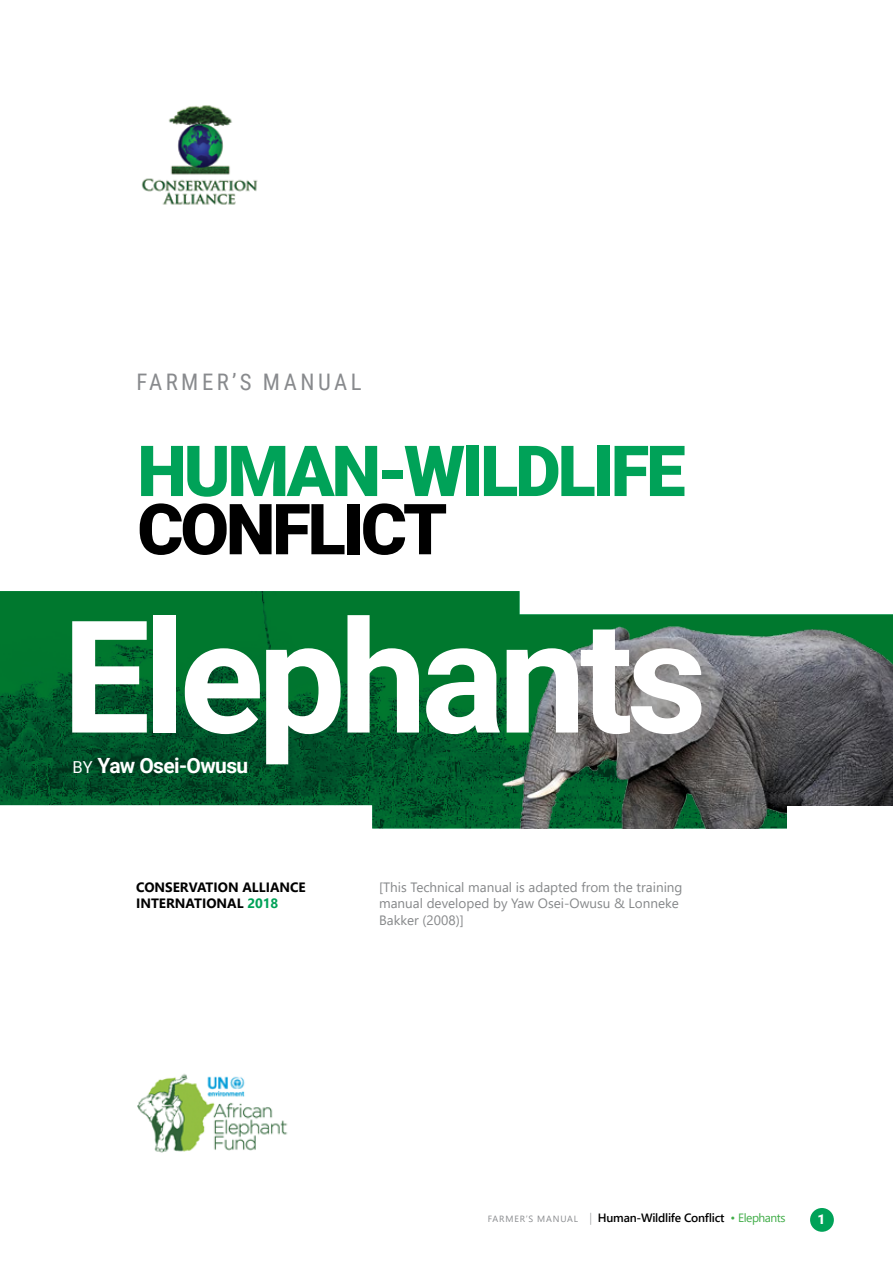
<style>
.page{position:relative;width:893px;height:1263px;background:#fff}
.page>*{position:absolute;margin:0;border:0;box-sizing:border-box;transform-origin:0 0}
.t1{font:700 156.6px "Roboto";letter-spacing:-.04em;color:#fff}
.t2{font:900 70.5px "Roboto";letter-spacing:-.045em;color:#00a258}
.t3{font:900 70.5px "Roboto";letter-spacing:-.045em;color:#000}
.t4{font:22.8px "Roboto Condensed";letter-spacing:.155em;color:#888a8d}
.t5{font:700 21px "Roboto";letter-spacing:-.03em;color:#fff}
.t6{font:13.5px/16.2px "Segoe UI";color:#86888a}
.t7{font:700 13.5px/16.2px "Segoe UI";color:#000}
.t8{font:900 13.5px "Roboto";color:#fff}
.t9{font:600 12px "Segoe UI";letter-spacing:-.02em;color:#000}
.s1{font-weight:400;font-size:16.5px}
.s2{color:#00a258}
.s3{font-weight:400;font-size:9px;color:#888a8d}
.s4{font-weight:300;color:#8f9194}
.s5{font-weight:400;color:#41ad49}
</style>
<div class="page">
<img style="left:137px;top:1074px;width:151px;height:79px">
<img style="left:0;top:591px;width:893px;height:237px">
<img style="left:433px;top:615px;width:460px;height:213px">
<img style="left:141px;top:105px;width:117px;height:100px">
<div style="left:787px;top:806px;width:106px;height:67px;background:#fff"></div>
<div style="left:810px;top:1208px;width:24px;height:24px;background:#00a258;border-radius:50%"></div>
<h3 class="t4" style="left:136px;top:366px;width:17px">FARMER</h3>
<h3 class="t4" style="left:232px;top:366px;width:131px">’S M ANUAL</h3>
<h2 class="t2" style="left:137px;top:422px;width:550px">HUMAN-WILDLIFE</h2>
<h2 class="t3" style="left:137px;top:480px;width:312px">CONFLICT</h2>
<h1 class="t1" style="left:62px;top:567px;width:646px">Elephants</h1>
<h3 class="t5" style="left:73px;top:750px;width:177px"><span class="s1">By</span> Yaw Osei-Owusu</h3>
<p class="t7" style="left:136px;top:878px;width:171px">CONSERVATION ALLIANCE<br>INTERNATIONAL <span class="s2">2018</span></p>
<p class="t6" style="left:379px;top:878px;width:305px">[This Technical manual is adapted from the training manual developed by Yaw Osei-Owusu &amp; Lonneke<br>Bakker (2008)]</p>
<p class="t9" style="left:488px;top:1206px;width:299px"><span class="s3">FARMER’S Ma nua l</span> <span class="s4">|</span> Human-Wildlife Conflict <span class="s5">• Elephants</span></p>
<p class="t8" style="left:818px;top:1210px;width:9px">1</p>
</div>
